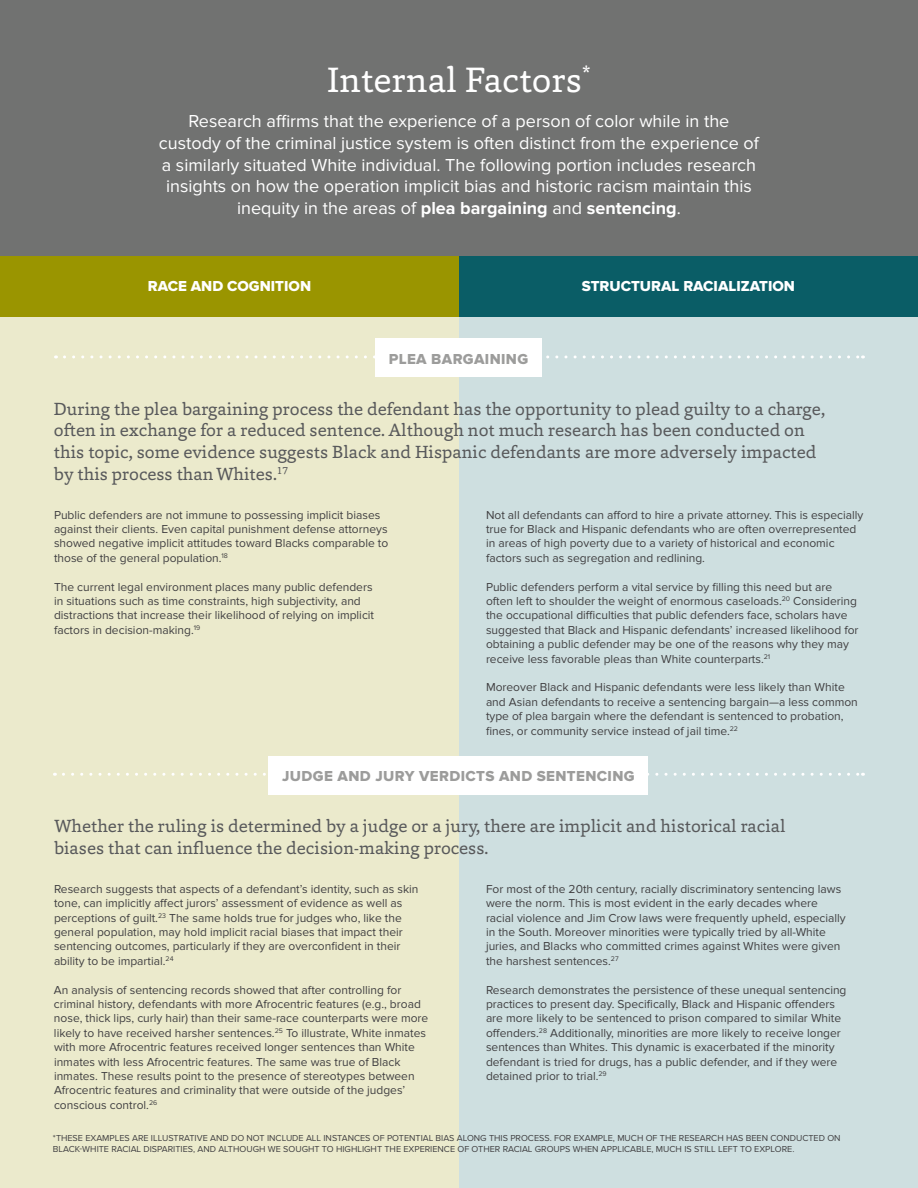
<style>
.page{position:relative;width:918px;height:1188px;background:#fff}
.page>*{position:absolute;margin:0;border:0;box-sizing:border-box;transform-origin:0 0}
.t1{font:36px "Capita";color:#fff}
.t2{font:18px/21.6px "Capita";color:#58595b}
.t3{font:18px/21.6px "Proxima Nova";color:#fff;text-align:center}
.t4{font:15px "Proxima Nova Extrabld";letter-spacing:.025em;color:#9c9c9b}
.t5{font:15px "Proxima Nova Extrabld";color:#fff}
.t6{font:12px/14.4px "Proxima Nova";color:#414042}
.t7{font:9px/10.8px "Proxima Nova";color:#414042}
.s1{font-weight:700}
</style>
<div class="page">
<div style="left:0;top:0;width:918px;height:256px;background:#717271"></div>
<div style="left:459px;top:256px;width:459px;height:932px;background:#cedfe0"></div>
<div style="left:0;top:256px;width:459px;height:932px;background:#ebeacc"></div>
<div style="left:375px;top:338px;width:167px;height:39px;background:#fff"></div>
<div style="left:269px;top:756px;width:379px;height:38px;background:#fff"></div>
<div style="left:0;top:256px;width:459px;height:61px;background:#9a9500"></div>
<div style="left:459px;top:256px;width:459px;height:61px;background:#0a5d66"></div>
<h1 class="t1" style="left:327px;top:56px;width:265px">Internal Factors<sup>*</sup></h1>
<p class="t3" style="left:159px;top:111px;width:602px">Research affirms that the experience of a person of color while in the custody of the criminal justice system is often distinct from the experience of a similarly situated White individual. The following portion includes research insights on how the operation implicit bias and historic racism maintain this inequity in the areas of <span class="s1">plea bargaining</span> and <span class="s1">sentencing</span>.</p>
<p class="t5" style="left:148px;top:277px;width:165px">RACE AND COGNITION</p>
<p class="t5" style="left:582px;top:277px;width:215px">STRUCTURAL RACIALIZATION</p>
<p class="t4" style="left:389px;top:350px;width:141px">PLEA BARGAINING</p>
<p class="t2" style="left:54px;top:398px;width:773px">During the plea bargaining process the defendant has the opportunity to plead guilty to a charge, often in exchange for a reduced sentence. Although not much research has been conducted on this topic, some evidence suggests Black and Hispanic defendants are more adversely impacted by this process than Whites.<sup>17</sup></p>
<p class="t6" style="left:54px;top:508px;width:336px">Public defenders are not immune to possessing implicit biases against their clients. Even capital punishment defense attorneys showed negative implicit attitudes toward Blacks comparable to those of the general population.<sup>18</sup></p>
<p class="t6" style="left:54px;top:580px;width:322px">The current legal environment places many public defenders in situations such as time constraints, high subjectivity, and distractions that increase their likelihood of relying on implicit factors in decision-making.<sup>19</sup></p>
<p class="t6" style="left:486px;top:508px;width:379px">Not all defendants can afford to hire a private attorney. This is especially true for Black and Hispanic defendants who are often overrepresented in areas of high poverty due to a variety of historical and economic factors such as segregation and redlining.</p>
<p class="t6" style="left:486px;top:580px;width:374px">Public defenders perform a vital service by filling this need but are often left to shoulder the weight of enormous caseloads.<sup>20</sup> Considering the occupational difficulties that public defenders face, scholars have suggested that Black and Hispanic defendants’ increased likelihood for obtaining a public defender may be one of the reasons why they may receive less favorable pleas than White counterparts.<sup>21</sup></p>
<p class="t6" style="left:486px;top:680px;width:373px">Moreover Black and Hispanic defendants were less likely than White and Asian defendants to receive a sentencing bargain—a less common type of plea bargain where the defendant is sentenced to probation, fines, or community service instead of jail time.<sup>22</sup></p>
<p class="t4" style="left:282px;top:767px;width:354px">JUDGE AND JURY VERDICTS AND SENTENCING</p>
<h2 class="t2" style="left:54px;top:815px;width:733px">Whether the ruling is determined by a judge or a jury, there are implicit and historical racial biases that can influence the decision-making process.</h2>
<p class="t6" style="left:54px;top:882px;width:366px">Research suggests that aspects of a defendant’s identity, such as skin tone, can implicitly affect jurors’ assessment of evidence as well as perceptions of guilt.<sup>23</sup> The same holds true for judges who, like the general population, may hold implicit racial biases that impact their sentencing outcomes, particularly if they are overconfident in their ability to be impartial.<sup>24</sup></p>
<p class="t6" style="left:54px;top:983px;width:376px">An analysis of sentencing records showed that after controlling for criminal history, defendants with more Afrocentric features (e.g., broad nose, thick lips, curly hair) than their same-race counterparts were more likely to have received harsher sentences.<sup>25</sup> To illustrate, White inmates with more Afrocentric features received longer sentences than White inmates with less Afrocentric features. The same was true of Black inmates. These results point to the presence of stereotypes between Afrocentric features and criminality that were outside of the judges’ conscious control.<sup>26</sup></p>
<p class="t6" style="left:486px;top:882px;width:361px">For most of the 20th century, racially discriminatory sentencing laws were the norm. This is most evident in the early decades where racial violence and Jim Crow laws were frequently upheld, especially in the South. Moreover minorities were typically tried by all-White juries, and Blacks who committed crimes against Whites were given the harshest sentences.<sup>27</sup></p>
<p class="t6" style="left:486px;top:983px;width:362px">Research demonstrates the persistence of these unequal sentencing practices to present day. Specifically, Black and Hispanic offenders are more likely to be sentenced to prison compared to similar White offenders.<sup>28</sup> Additionally, minorities are more likely to receive longer sentences than Whites. This dynamic is exacerbated if the minority defendant is tried for drugs, has a public defender, and if they were detained prior to trial.<sup>29</sup></p>
<p class="t7" style="left:53px;top:1133px;width:789px">*THESE EXAMPLES ARE ILLUSTRATIVE AND DO NOT INCLUDE ALL INSTANCES OF POTENTIAL BIAS ALONG THIS PROCESS. FOR EXAMPLE, MUCH OF THE RESEARCH HAS BEEN CONDUCTED ON<br>BLACK-WHITE RACIAL DISPARITIES, AND ALTHOUGH WE SOUGHT TO HIGHLIGHT THE EXPERIENCE OF OTHER RACIAL GROUPS WHEN APPLICABLE, MUCH IS STILL LEFT TO EXPLORE.</p>
</div>
